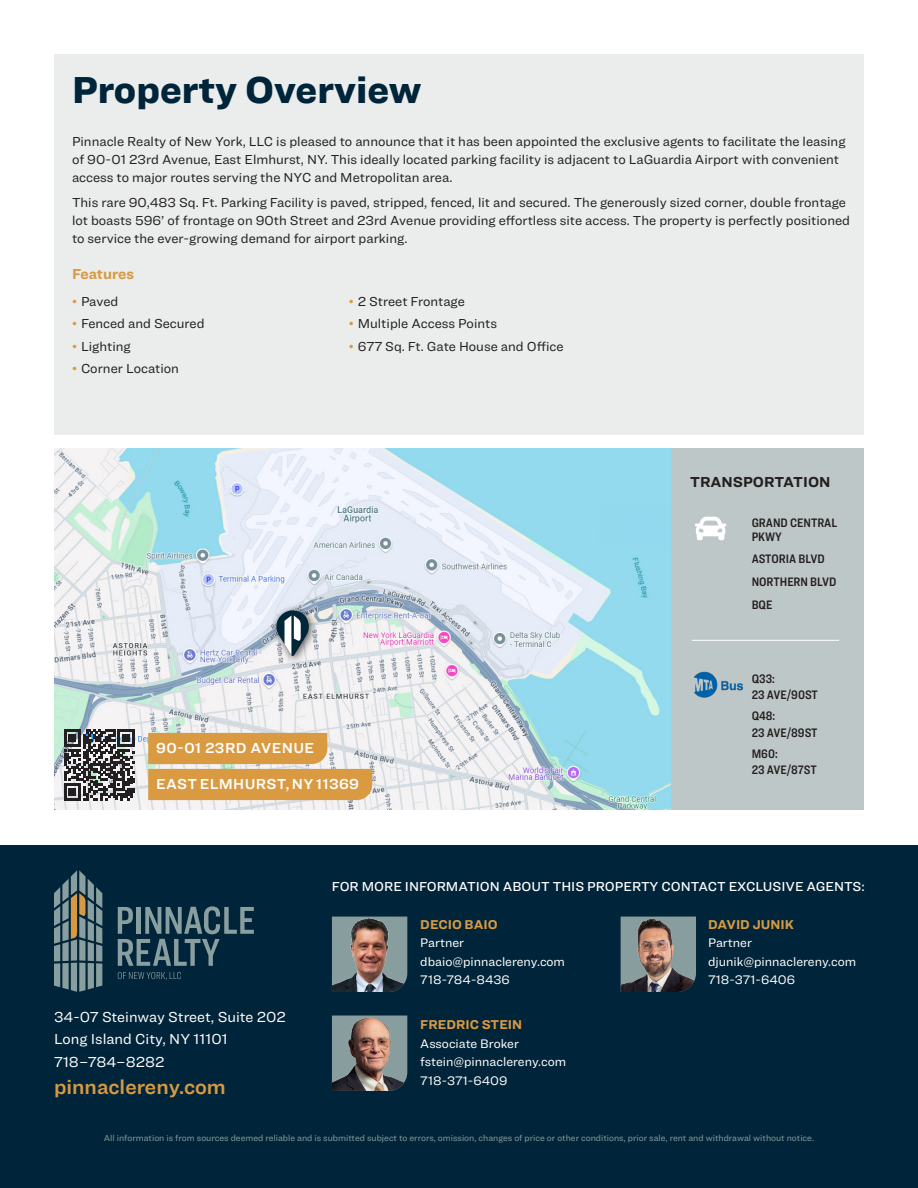
<style>
.page{position:relative;width:918px;height:1188px;background:#fff}
.page>*{position:absolute;margin:0;border:0;box-sizing:border-box;transform-origin:0 0}
.Features__H2_26pt_Black_Dark_Blue{font:900 39px "Ringside";color:#002439}
.t1{font:600 21px "Ringside";color:#d99a41}
.t2{font:15px/22.5px "Ringside";color:#fff}
.Legend_Map__Locations_10pt_Semibold_Pape{font:600 15px "Ringside";letter-spacing:.025em;color:#fff}
.t3{font:700 15px "Ringside";color:#231f20}
.Features__Heading_10pt_Bold_Gold{font:700 15px "Ringside";letter-spacing:-.005em;color:#d99a41}
.Features__Body{font:13.5px/18px "Ringside";color:#231f20}
.t4{font:500 13.5px "Ringside";color:#fff}
.bullets{font:700 13.35px "Ringside";color:#d99a41}
.Agent__Contact{font:12.9px "Ringside";color:#fff}
.Stats_and_Figures_17pt_Compressed_Bold_b{font:600 12.75px/16.5px "Ringside Condensed";color:#231f20}
.Features__Transportation{font:600 12.75px/13.5px "Ringside Condensed";color:#231f20}
.t5{font:9px "Ringside";color:#889d9e}
.s1{color:#d99a41}
</style>
<div class="page">
<div style="left:0;top:845px;width:918px;height:343px;background:#002439"></div>
<svg style="left:118px;top:972px;width:63px;height:8px"></svg>
<svg style="left:118px;top:906px;width:136px;height:60px"></svg>
<svg style="left:54px;top:870px;width:48px;height:122px"></svg>
<div style="left:670px;top:448px;width:194px;height:362px;background:#bec7c7"></div>
<div style="left:54px;top:54px;width:810px;height:381px;background:#eaedec"></div>
<img style="left:54px;top:448px;width:616px;height:362px">
<div style="left:270px;top:604px;width:49px;height:62px;background:#231f20;opacity:.75"></div>
<svg style="left:276px;top:610px;width:33px;height:46px"></svg>
<img style="left:332px;top:917px;width:75px;height:75px">
<img style="left:332px;top:1017px;width:75px;height:74px">
<img style="left:621px;top:917px;width:75px;height:75px">
<svg style="left:148px;top:733px;width:224px;height:67px;background:#dba75d"></svg>
<img style="left:694px;top:671px;width:49px;height:27px">
<svg style="left:695px;top:517px;width:31px;height:23px"></svg>
<hr style="left:692px;top:640px;width:147px;height:1px;background:#fff">
<svg style="left:64px;top:729px;width:71px;height:71px"></svg>
<p class="Features__H2_26pt_Black_Dark_Blue" style="left:72px;top:61px;width:351px">Property Overview</p>
<p class="Features__Body" style="left:72px;top:132px;width:775px">Pinnacle Realty of New York, LLC is pleased to announce that it has been appointed the exclusive agents to facilitate the leasing of 90-01 23rd Avenue, East Elmhurst, NY. This ideally located parking facility is adjacent to LaGuardia Airport with convenient access to major routes serving the NYC and Metropolitan area.</p>
<p class="Features__Body" style="left:72px;top:193px;width:780px">This rare 90,483 Sq. Ft. Parking Facility is paved, stripped, fenced, lit and secured. The generously sized corner, double frontage lot boasts 596’ of frontage on 90th Street and 23rd Avenue providing effortless site access. The property is perfectly positioned to service the ever-growing demand for airport parking.</p>
<p class="Features__Heading_10pt_Bold_Gold" style="left:72px;top:262px;width:63px">Features</p>
<p class="Features__Body" style="left:72px;top:292px;width:48px"><span class="s1">•</span> Paved</p>
<p class="Features__Body" style="left:72px;top:314px;width:134px"><span class="s1">•</span> Fenced and Secured</p>
<p class="Features__Body" style="left:72px;top:337px;width:60px"><span class="s1">•</span> Lighting</p>
<p class="Features__Body" style="left:72px;top:359px;width:109px"><span class="s1">•</span> Corner Location</p>
<p class="Features__Body" style="left:349px;top:292px;width:118px"><span class="s1">•</span> 2 Street Frontage</p>
<p class="Features__Body" style="left:349px;top:314px;width:150px"><span class="s1">•</span> Multiple Access Points</p>
<p class="Features__Body" style="left:349px;top:337px;width:216px"><span class="s1">•</span> 677 Sq. Ft. Gate House and Office</p>
<p class="t3" style="left:690px;top:471px;width:142px">TRANSPORTATION</p>
<p class="Legend_Map__Locations_10pt_Semibold_Pape" style="left:156px;top:737px;width:159px">90-01 23rd AVENUE</p>
<p class="Legend_Map__Locations_10pt_Semibold_Pape" style="left:156px;top:773px;width:21px">East</p>
<p class="Legend_Map__Locations_10pt_Semibold_Pape" style="left:200px;top:773px;width:22px">Elmhurst</p>
<p class="Legend_Map__Locations_10pt_Semibold_Pape" style="left:286px;top:773px;width:75px">, NY 11369</p>
<p class="Features__Transportation" style="left:752px;top:516px;width:87px">GRAND CENTRAL<br>PKWY</p>
<p class="Features__Transportation" style="left:752px;top:552px;width:75px">ASTORIA BLVD</p>
<p class="Features__Transportation" style="left:752px;top:575px;width:86px">NORTHERN BLVD</p>
<p class="Features__Transportation" style="left:752px;top:598px;width:22px">BQE</p>
<p class="Stats_and_Figures_17pt_Compressed_Bold_b" style="left:752px;top:670px;width:68px">Q33:<br>23 AVE/90ST</p>
<p class="Stats_and_Figures_17pt_Compressed_Bold_b" style="left:752px;top:707px;width:68px">Q48:<br>23 AVE/89ST</p>
<p class="Stats_and_Figures_17pt_Compressed_Bold_b" style="left:752px;top:745px;width:67px">M60:<br>23 AVE/87ST</p>
<p class="t4" style="left:332px;top:877px;width:534px">FOR MORE INFORMATION ABOUT THIS PROPERTY CONTACT EXCLUSIVE AGENTS:</p>
<p class="bullets" style="left:420px;top:914px;width:79px">DECIO BAIO</p>
<p class="Agent__Contact" style="left:420px;top:934px;width:45px">Partner</p>
<p class="Agent__Contact" style="left:420px;top:952px;width:146px">dbaio@pinnaclereny.com</p>
<p class="Agent__Contact" style="left:420px;top:971px;width:91px">718-784-8436</p>
<p class="bullets" style="left:708px;top:914px;width:87px">DAVID JUNIK</p>
<p class="Agent__Contact" style="left:708px;top:934px;width:45px">Partner</p>
<p class="Agent__Contact" style="left:708px;top:952px;width:150px">djunik@pinnaclereny.com</p>
<p class="Agent__Contact" style="left:708px;top:971px;width:89px">718-371-6406</p>
<p class="t2" style="left:54px;top:1005px;width:233px">34-07 Steinway Street, Suite 202<br>Long Island City, NY 11101<br>718–784–8282</p>
<h2 class="t1" style="left:54px;top:1071px;width:173px">pinnaclereny.com</h2>
<p class="t5" style="left:104px;top:1132px;width:712px">All information is from sources deemed reliable and is submitted subject to errors, omission, changes of price or other conditions, prior sale, rent and withdrawal without notice.</p>
<p class="bullets" style="left:420px;top:1015px;width:103px">FREDRIC STEIN</p>
<p class="Agent__Contact" style="left:420px;top:1034px;width:100px">Associate Broker</p>
<p class="Agent__Contact" style="left:420px;top:1053px;width:147px">fstein@pinnaclereny.com</p>
<p class="Agent__Contact" style="left:420px;top:1071px;width:89px">718-371-6409</p>
</div>
